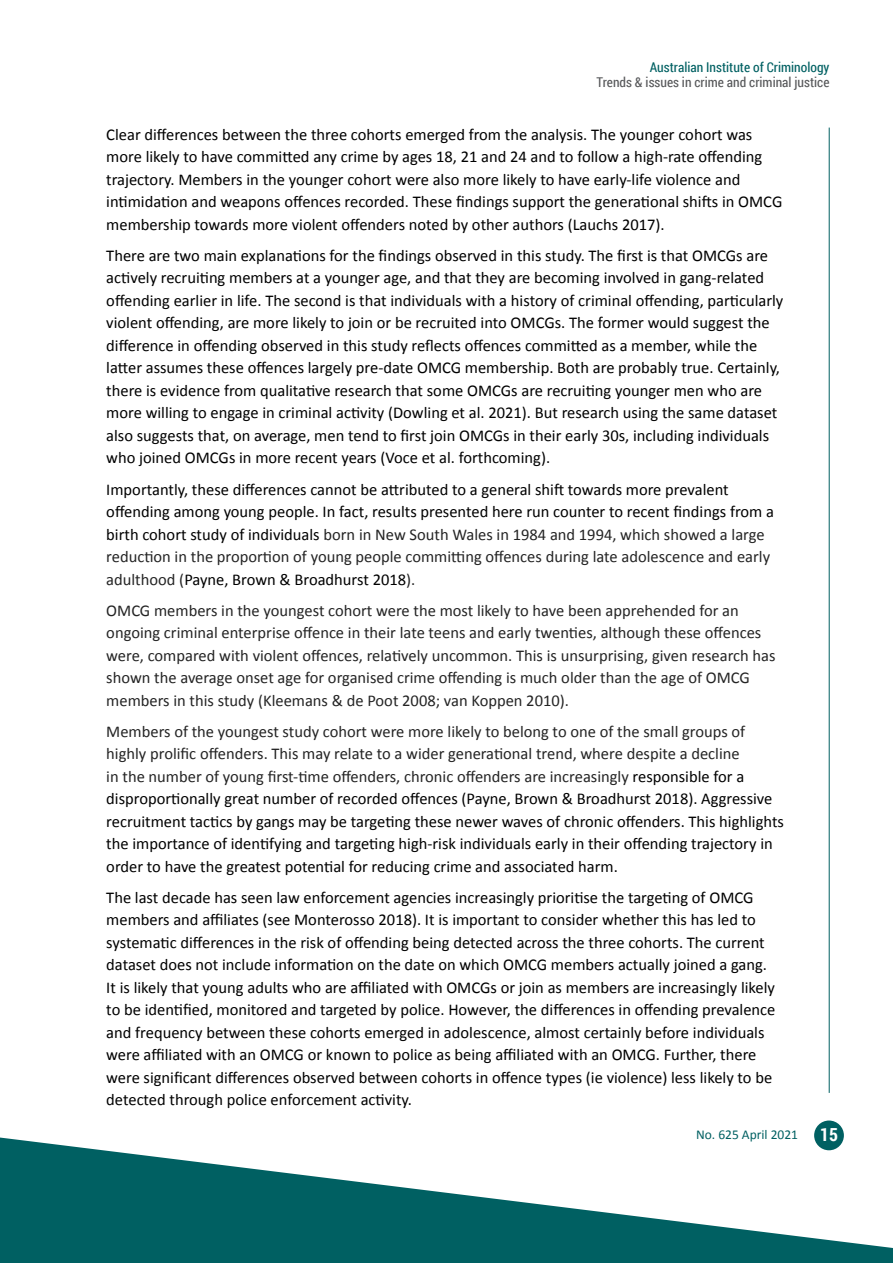
<style>
.page{position:relative;width:893px;height:1263px;background:#fff}
.page>*{position:absolute;margin:0;border:0;box-sizing:border-box;transform-origin:0 0}
.body{font:16.5px/22.5px "Calibri";color:#000}
.body-2{font:16.5px/22.5px "Calibri";color:#242424}
.t1{font:13.5px "Roboto Condensed";color:#57585a}
.t2{font:13.5px "Roboto Condensed";color:#006062}
.t3{font:13.5px "Calibri";color:#006062}
.s1{color:#242424}
.s2{font-family:"Roboto Condensed";font-weight:700;font-size:18px;color:#fff}
</style>
<div class="page">
<hr style="left:829px;top:128px;width:1px;height:965px;background:#006062">
<div style="left:814px;top:1120px;width:30px;height:30px;background:#006062;border-radius:50%"></div>
<svg style="left:0;top:1137px;width:893px;height:126px;fill:#006062"></svg>
<p class="t2" style="left:650px;top:58px;width:181px">Australian Institute of Criminology</p>
<p class="t1" style="left:597px;top:73px;width:234px">Trends &amp; issues in crime and criminal justice</p>
<p class="body" style="left:106px;top:123px;width:678px">Clear differences between the three cohorts emerged from the analysis. The younger cohort was more likely to have committed any crime by ages 18, 21 and 24 and to follow a high-rate offending trajectory. Members in the younger cohort were also more likely to have early-life violence and intimidation and weapons offences recorded. These findings support the generational shifts in OMCG membership towards more violent offenders noted by other authors (Lauchs 2017).</p>
<p class="body" style="left:106px;top:244px;width:679px">There are two main explanations for the findings observed in this study. The first is that OMCGs are actively recruiting members at a younger age, and that they are becoming involved in gang-related offending earlier in life. The second is that individuals with a history of criminal offending, particularly violent offending, are more likely to join or be recruited into OMCGs. The former would suggest the difference in offending observed in this study reflects offences committed as a member, while the latter assumes these offences largely pre-date OMCG membership. Both are probably true. Certainly, there is evidence from qualitative research that some OMCGs are recruiting younger men who are more willing to engage in criminal activity (Dowling et al. 2021). But research using the same dataset also suggests that, on average, men tend to first join OMCGs in their early 30s, including individuals who joined OMCGs in more recent years (Voce et al. forthcoming).</p>
<p class="body" style="left:106px;top:478px;width:669px">Importantly, these differences cannot be attributed to a general shift towards more prevalent offending among young people. In fact, results presented here run counter to recent findings from a birth cohort study of individuals <span class="s1">born in New South Wales in 1984 and 1994, which showed a large reduction in the proportion of young people committing offences during late adolescence and early adulthood (</span>Payne, Brown &amp; Broadhurst 2018<span class="s1">).</span></p>
<p class="body-2" style="left:106px;top:599px;width:671px">OMCG members in the youngest cohort were the most likely to have been apprehended for an ongoing criminal enterprise offence in their late teens and early twenties, although these offences were, compared with violent offences, relatively uncommon. This is unsurprising, given research has shown the average onset age for organised crime offending is much older than the age of OMCG members in this study (Kleemans &amp; de Poot 2008; van Koppen 2010).</p>
<p class="body" style="left:106px;top:720px;width:679px"><span class="s1">Members of the youngest study cohort were more likely to belong to one of the small groups of highly prolific offenders. This may relate to a wider generational trend, where despite a decline<br>in the number of young first-time offenders, chronic offenders are increasingly</span> responsible for a disproportionally great number of recorded offences (Payne, Brown &amp; Broadhurst 2018). Aggressive recruitment tactics by gangs may be targeting these newer waves of chronic offenders. This highlights the importance of identifying and targeting high-risk individuals early in their offending trajectory in order to have the greatest potential for reducing crime and associated harm.</p>
<p class="body" style="left:106px;top:886px;width:671px">The last decade has seen law enforcement agencies increasingly prioritise the targeting of OMCG members and affiliates (see Monterosso 2018). It is important to consider whether this has led to systematic differences in the risk of offending being detected across the three cohorts. The current dataset does not include information on the date on which OMCG members actually joined a gang.<br>It is likely that young adults who are affiliated with OMCGs or join as members are increasingly likely to be identified, monitored and targeted by police. However, the differences in offending prevalence and frequency between these cohorts emerged in adolescence, almost certainly before individuals were affiliated with an OMCG or known to police as being affiliated with an OMCG. Further, there were significant differences observed between cohorts in offence types (ie violence) less likely to be detected through police enforcement activity.</p>
<p class="t3" style="left:696px;top:1126px;width:143px">No. 625 April 2021 <span class="s2">15</span></p>
</div>
